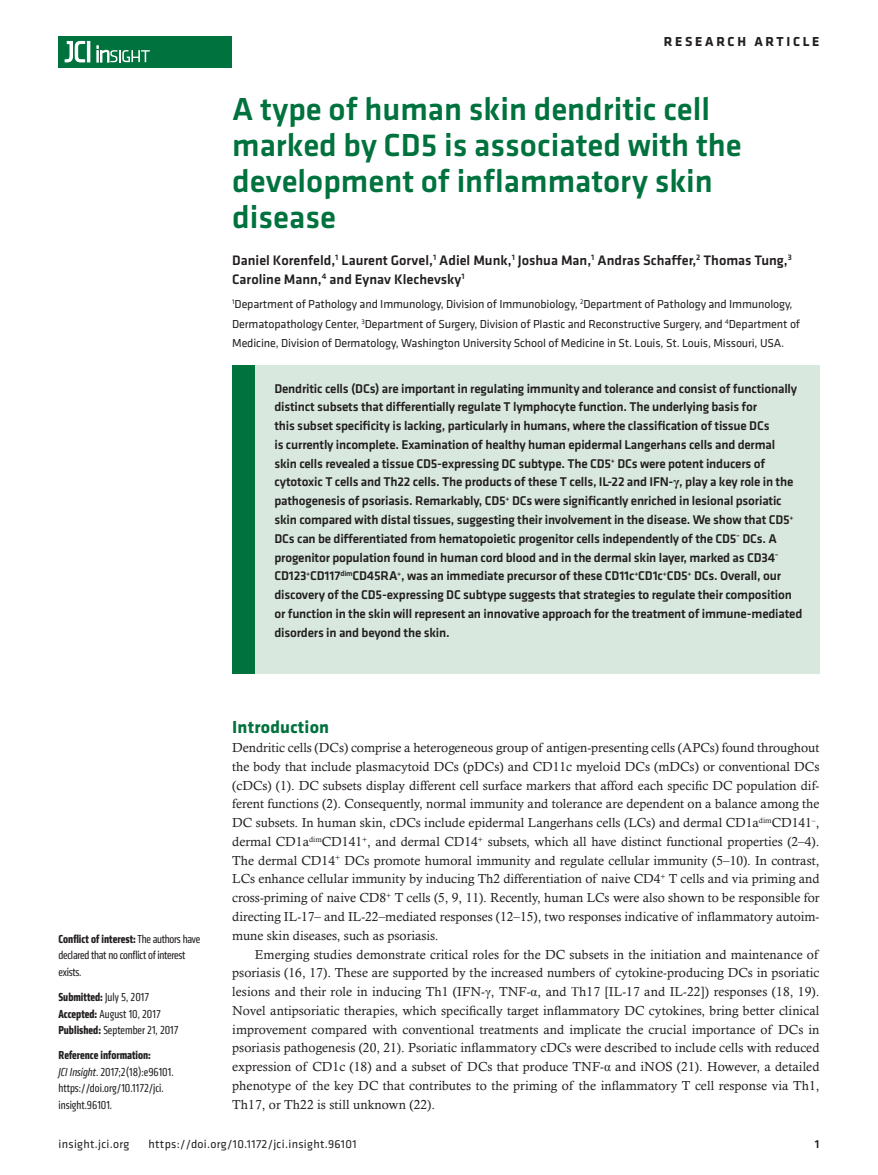
<style>
.page{position:relative;width:878px;height:1175px;background:#fff}
.page>*{position:absolute;margin:0;border:0;box-sizing:border-box;transform-origin:0 0}
.t1{font:500 33px/36px "Klavika Basic";color:#00723e}
.t2{font:700 18px "Klavika";letter-spacing:.01em;color:#00723e}
.t3{font:500 14.25px/19.5px "Klavika Basic";color:#231f20}
.t4{font:700 13.5px "Klavika Basic";letter-spacing:.2em;color:#231f20}
.t5{font:13.2px/18.8px "Calisto MT Std";letter-spacing:.005em;color:#231f20;text-align:justify}
.t6{font:500 13.2px/18.8px "Klavika Basic";letter-spacing:-.015em;color:#231f20}
.t7{font:12px/19.5px "Klavika";letter-spacing:-.01em;color:#231f20}
.t8{font:condensed 12px/16.5px "Klavika";color:#231f20}
.t9{font:condensed 12px/16.5px "Klavika";letter-spacing:-.02em;color:#231f20}
.t10{font:12px "Klavika Basic";letter-spacing:.025em;color:#231f20}
.t11{font:500 12px "Klavika Basic";color:#231f20}
.s1{font-family:"Times New Roman";font-weight:700}
.s2{font-weight:700}
.s3{font-style:italic}
.s4{font-family:"Times New Roman"}
</style>
<div class="page">
<div style="left:59px;top:36px;width:173px;height:31px;background:#00723e"></div>
<hr style="left:87px;top:41px;width:3px;height:21px;background:#fff">
<svg style="left:64px;top:41px;width:21px;height:22px"></svg>
<svg style="left:97px;top:46px;width:53px;height:16px"></svg>
<div style="left:232px;top:366px;width:587px;height:308px;background:#d8e8df"></div>
<div style="left:232px;top:366px;width:22px;height:308px;background:#00723e"></div>
<p class="t4" style="left:663px;top:32px;width:157px">RESEARCH ARTICLE</p>
<h1 class="t1" style="left:232px;top:91px;width:511px">A type of human skin dendritic cell marked by CD5 is associated with the development of inflammatory skin disease</h1>
<p class="t3" style="left:232px;top:250px;width:561px">Daniel Korenfeld,<sup>1</sup> Laurent Gorvel,<sup>1</sup> Adiel Munk,<sup>1</sup> Joshua Man,<sup>1</sup> Andras Schaffer,<sup>2</sup> Thomas Tung,<sup>3<br></sup>Caroline Mann,<sup>4</sup> and Eynav Klechevsky<sup>1</sup></p>
<p class="t7" style="left:232px;top:294px;width:569px"><sup>1</sup>Department of Pathology and Immunology, Division of Immunobiology, <sup>2</sup>Department of Pathology and Immunology,<br>Dermatopathology Center, <sup>3</sup>Department of Surgery, Division of Plastic and Reconstructive Surgery, and <sup>4</sup>Department of<br>Medicine, Division of Dermatology, Washington University School of Medicine in St. Louis, St. Louis, Missouri, USA.</p>
<p class="t6" style="left:274px;top:378px;width:529px">Dendritic cells (DCs) are important in regulating immunity and tolerance and consist of functionally distinct subsets that differentially regulate T lymphocyte function. The underlying basis for<br>this subset specificity is lacking, particularly in humans, where the classification of tissue DCs<br>is currently incomplete. Examination of healthy human epidermal Langerhans cells and dermal<br>skin cells revealed a tissue CD5-expressing DC subtype. The CD5<sup>+</sup> DCs were potent inducers of cytotoxic T cells and Th22 cells. The products of these T cells, IL-22 and IFN-<span class="s1">γ</span>, play a key role in the pathogenesis of psoriasis. Remarkably, CD5<sup>+</sup> DCs were significantly enriched in lesional psoriatic skin compared with distal tissues, suggesting their involvement in the disease. We show that CD5<sup>+ </sup>DCs can be differentiated from hematopoietic progenitor cells independently of the CD5<sup>–</sup> DCs. A progenitor population found in human cord blood and in the dermal skin layer, marked as CD34<sup>– </sup>CD123<sup>+</sup>CD117<sup>dim</sup>CD45RA<sup>+</sup>, was an immediate precursor of these CD11c<sup>+</sup>CD1c<sup>+</sup>CD5<sup>+</sup> DCs. Overall, our discovery of the CD5-expressing DC subtype suggests that strategies to regulate their composition or function in the skin will represent an innovative approach for the treatment of immune-mediated disorders in and beyond the skin.</p>
<p class="t9" style="left:59px;top:930px;width:143px"><span class="s2">Conflict of interest:</span> The authors have declared that no conflict of interest exists.</p>
<p class="t8" style="left:59px;top:988px;width:121px"><span class="s2">Submitted:</span> July 5, 2017<br><span class="s2">Accepted:</span> August 10, 2017<br><span class="s2">Published:</span> September 21, 2017</p>
<p class="t8" style="left:59px;top:1046px;width:116px"><span class="s2">Reference information:<br></span><span class="s3">JCI Insight</span>. 2017;2(18):e96101. https://doi.org/10.1172/jci. insight.96101.</p>
<h2 class="t2" style="left:232px;top:714px;width:98px">Introduction</h2>
<p class="t5" style="left:232px;top:738px;width:588px">Dendritic cells (DCs) comprise a heterogeneous group of antigen-presenting cells (APCs) found throughout the body that include plasmacytoid DCs (pDCs) and CD11c myeloid DCs (mDCs) or conventional DCs (cDCs) (1). DC subsets display different cell surface markers that afford each specific DC population dif&shy;ferent functions (2). Consequently, normal immunity and tolerance are dependent on a balance among the DC subsets. In human skin, cDCs include epidermal Langerhans cells (LCs) and dermal CD1a<sup>dim</sup>CD141<sup>–</sup>, dermal CD1a<sup>dim</sup>CD141<sup>+</sup>, and dermal CD14<sup>+</sup> subsets, which all have distinct functional properties (2–4).<br>The dermal CD14<sup>+</sup> DCs promote humoral immunity and regulate cellular immunity (5–10). In contrast, LCs enhance cellular immunity by inducing Th2 differentiation of naive CD4<sup>+</sup> T cells and via priming and cross-priming of naive CD8<sup>+</sup> T cells (5, 9, 11). Recently, human LCs were also shown to be responsible for directing IL-17– and IL-22–mediated responses (12–15), two responses indicative of inflammatory autoim&shy;mune skin diseases, such as psoriasis.</p>
<p class="t5" style="left:232px;top:944px;width:588px;text-indent:22px">Emerging studies demonstrate critical roles for the DC subsets in the initiation and maintenance of psoriasis (16, 17). These are supported by the increased numbers of cytokine-producing DCs in psoriatic lesions and their role in inducing Th1 (IFN-<span class="s4">γ</span>, TNF-<span class="s4">α</span>, and <span class="s4">Τ</span>h17 [IL-17 and IL-22]) responses (18, 19).<br>Novel antipsoriatic therapies, which specifically target inflammatory DC cytokines, bring better clinical improvement compared with conventional treatments and implicate the crucial importance of DCs in psoriasis pathogenesis (20, 21). Psoriatic inflammatory cDCs were described to include cells with reduced expression of CD1c (18) and a subset of DCs that produce TNF-<span class="s4">α</span> and iNOS (21). However, a detailed phenotype of the key DC that contributes to the priming of the inflammatory T cell response via Th1, Th17, or Th22 is still unknown (22).</p>
<p class="t10" style="left:58px;top:1135px;width:72px">insight.jci.org</p>
<p class="t10" style="left:148px;top:1135px;width:209px">https://doi.org/10.1172/jci.insight.96101</p>
<p class="t11" style="left:814px;top:1135px;width:6px">1</p>
</div>
